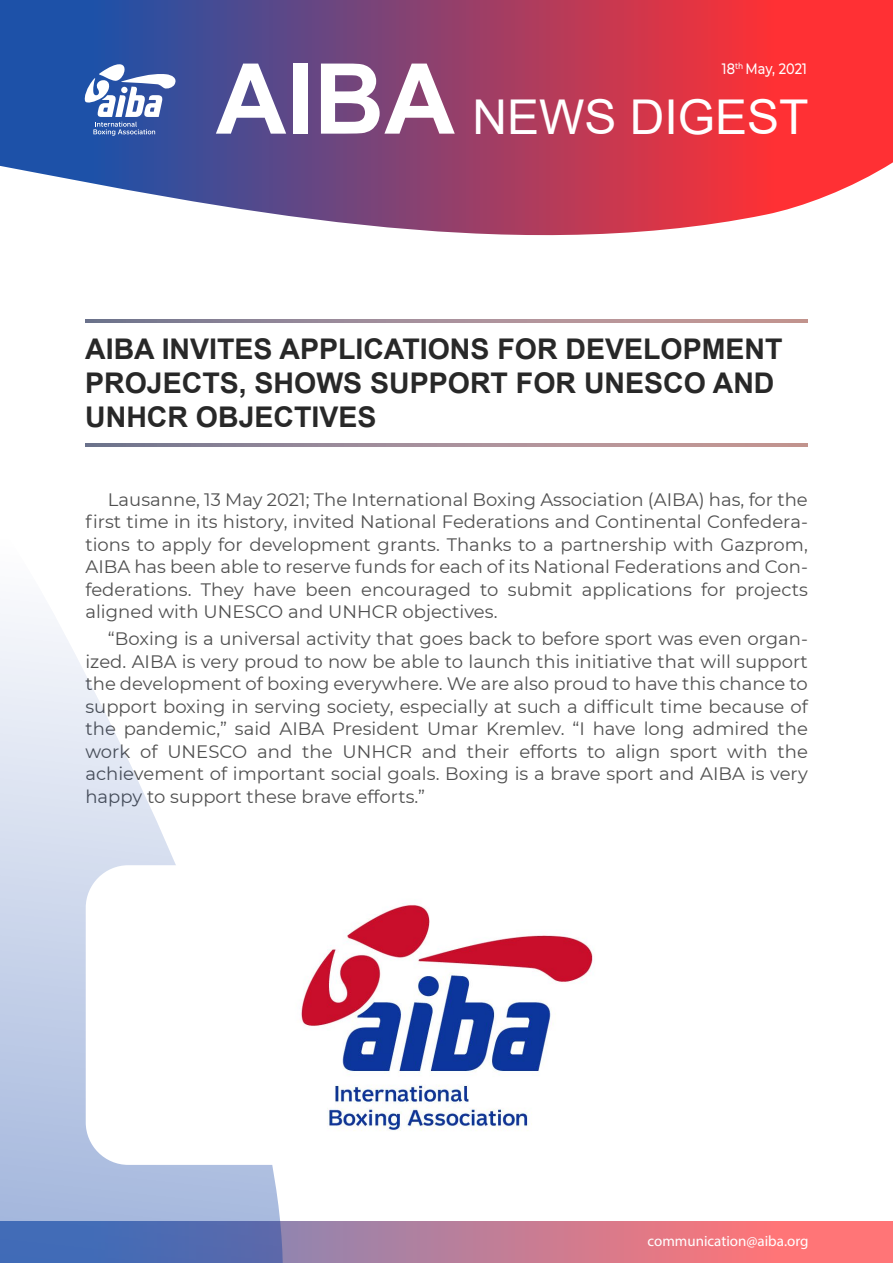
<style>
.page{position:relative;width:893px;height:1263px;background:#fff}
.page>*{position:absolute;margin:0;border:0;box-sizing:border-box;transform-origin:0 0}
.t1{font:48px "Arial";color:#fff}
.t2{font:700 28.5px/34.2px "Arial";color:#282828}
.t3{font:18px/22.5px "Montserrat";color:#505050;text-align:justify}
.t4{font:15px "Myriad Pro";color:#fff}
.t5{font:500 15px "Montserrat";letter-spacing:.005em;color:#fff;scale:.86 1}
.s1{font-weight:700;font-size:97.95px}
</style>
<div class="page">
<svg style="left:283px;top:1221px;width:610px;height:42px;background:#d27b8d"></svg>
<svg style="left:0;top:613px;width:283px;height:650px"></svg>
<svg style="left:0;top:0;width:893px;height:235px;background:#a25278"></svg>
<svg style="left:84px;top:50px;width:94px;height:86px"></svg>
<svg style="left:86px;top:443px;width:721px;height:3px;background:#a38c96"></svg>
<svg style="left:86px;top:320px;width:721px;height:3px;background:#a38c96"></svg>
<img style="left:86px;top:865px;width:508px;height:300px">
<p class="t5" style="left:722px;top:58px;width:100px">18<sup>th</sup> May, 2021</p>
<h1 class="t1" style="left:216px;top:84px;width:594px"><span class="s1">AIBA</span> NEWS DIGEST</h1>
<h2 class="t2" style="left:85px;top:332px;width:699px">AIBA INVITES APPLICATIONS FOR DEVELOPMENT<br>PROJECTS, SHOWS SUPPORT FOR UNESCO AND<br>UNHCR OBJECTIVES</h2>
<p class="t3" style="left:85px;top:488px;width:724px;text-indent:22px">Lausanne, 13 May 2021; The International Boxing Association (AIBA) has, for the first time in its history, invited National Federations and Continental Confedera&shy;tions to apply for development grants. Thanks to a partnership with Gazprom, AIBA has been able to reserve funds for each of its National Federations and Con&shy;federations. They have been encouraged to submit applications for projects aligned with UNESCO and UNHCR objectives.</p>
<p class="t3" style="left:85px;top:627px;width:724px;text-indent:22px">“Boxing is a universal activity that goes back to before sport was even organ&shy;ized. AIBA is very proud to now be able to launch this initiative that will support the development of boxing everywhere. We are also proud to have this chance to support boxing in serving society, especially at such a difficult time because of the pandemic,” said AIBA President Umar Kremlev. “I have long admired the work of UNESCO and the UNHCR and their efforts to align sport with the achievement of important social goals. Boxing is a brave sport and AIBA is very happy to support these brave efforts.”</p>
<p class="t4" style="left:648px;top:1232px;width:162px">communication@aiba.org</p>
</div>
